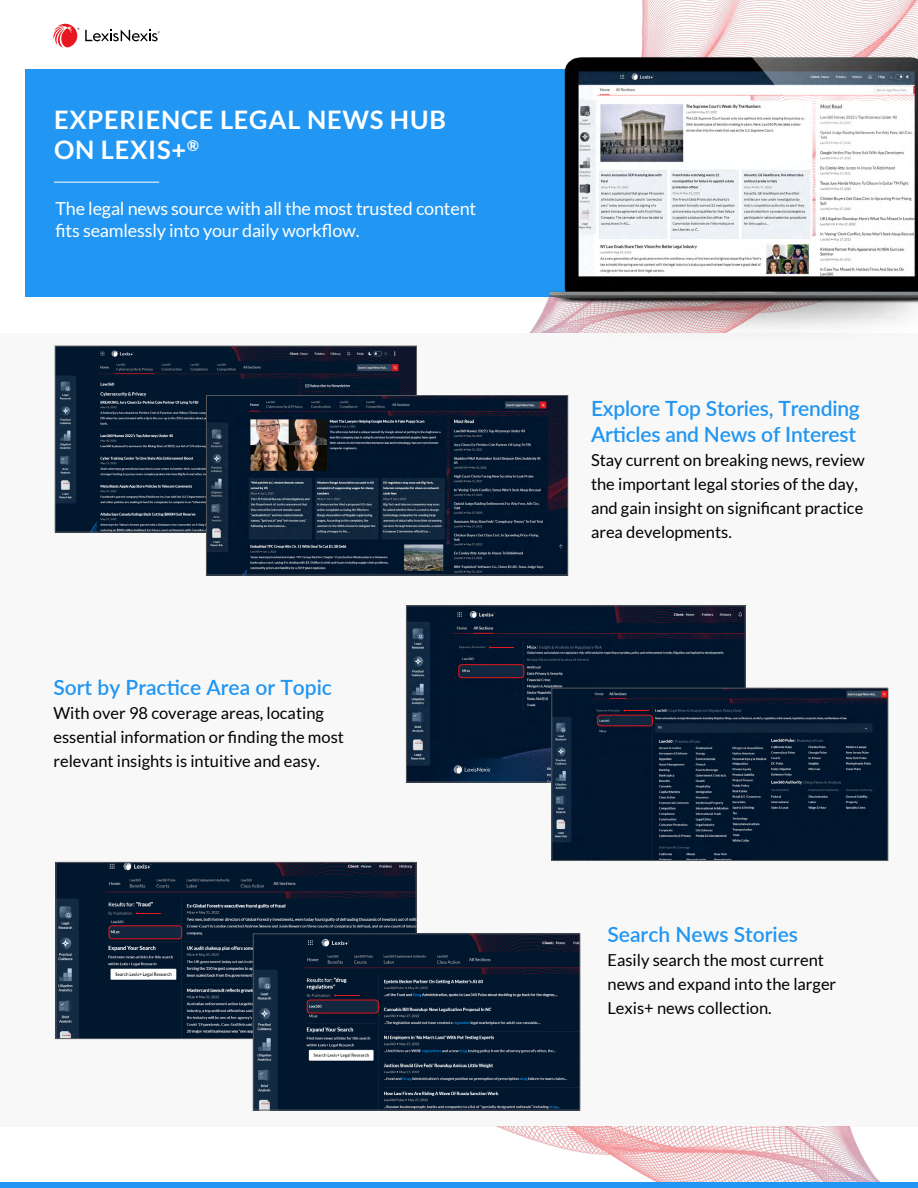
<style>
.page{position:relative;width:918px;height:1188px;background:#fff}
.page>*{position:absolute;margin:0;border:0;box-sizing:border-box;transform-origin:0 0}
.t1{font:700 25.5px/30.6px "Lato";letter-spacing:.03em;color:#fff}
.t2{font:600 21px/25.2px "Lato";letter-spacing:-.01em;color:#2196f3}
.t3{font:18px/22.5px "Lato";letter-spacing:-.01em;color:#fff}
.t4{font:16.5px/24px "Lato";color:#000}
</style>
<div class="page">
<img style="left:494px;top:1126px;width:387px;height:56px">
<div style="left:0;top:333px;width:918px;height:793px;background:#f8f8f8"></div>
<div style="left:26px;top:69px;width:892px;height:227px;background:#2196f3"></div>
<div style="left:0;top:1182px;width:918px;height:6px;background:#2196f3"></div>
<hr style="left:54px;top:182px;width:105px;height:1px;background:#fff">
<img style="left:57px;top:348px;width:358px;height:182px">
<div style="left:55px;top:346px;width:362px;height:186px;border:1px solid #59595c"></div>
<img style="left:208px;top:397px;width:358px;height:176px">
<div style="left:206px;top:395px;width:362px;height:180px;border:1px solid #59595c"></div>
<img style="left:642px;top:0;width:276px;height:42px">
<img style="left:273px;top:296px;width:255px;height:1px">
<img style="left:528px;top:42px;width:390px;height:291px">
<svg style="left:85px;top:30px;width:75px;height:11px"></svg>
<svg style="left:53px;top:23px;width:26px;height:25px"></svg>
<img style="left:58px;top:864px;width:357px;height:173px">
<div style="left:56px;top:862px;width:361px;height:177px;border:1px solid #59595c"></div>
<img style="left:255px;top:935px;width:323px;height:173px">
<div style="left:253px;top:933px;width:327px;height:177px;border:1px solid #59595c"></div>
<div style="left:109px;top:925px;width:73px;height:14px;border:1px solid #e8171f;border-radius:3px"></div>
<svg style="left:136px;top:912px;width:25px;height:2px"></svg>
<div style="left:307px;top:1000px;width:72px;height:13px;border:1px solid #e8171f;border-radius:3px"></div>
<svg style="left:334px;top:994px;width:25px;height:2px"></svg>
<img style="left:408px;top:607px;width:336px;height:173px">
<div style="left:406px;top:605px;width:340px;height:177px;border:1px solid #59595c"></div>
<div style="left:458px;top:664px;width:66px;height:14px;border:1px solid #e8171f;border-radius:3px"></div>
<img style="left:553px;top:690px;width:333px;height:169px">
<div style="left:551px;top:688px;width:337px;height:173px;border:1px solid #59595c"></div>
<div style="left:597px;top:715px;width:56px;height:11px;border:1px solid #e8171f;border-radius:3px"></div>
<svg style="left:623px;top:709px;width:26px;height:3px"></svg>
<svg style="left:489px;top:646px;width:25px;height:2px"></svg>
<h1 class="t1" style="left:54px;top:104px;width:393px">EXPERIENCE LEGAL NEWS HUB<br>ON LEXIS+<sup>®</sup></h1>
<p class="t3" style="left:56px;top:197px;width:422px">The legal news source with all the most trusted content fits seamlessly into your daily workflow.</p>
<p class="t2" style="left:53px;top:674px;width:280px">Sort by Practice Area or Topic</p>
<p class="t4" style="left:53px;top:701px;width:292px">With over 98 coverage areas, locating essential information or finding the most relevant insights is intuitive and easy.</p>
<p class="t2" style="left:591px;top:395px;width:270px">Explore Top Stories, Trending<br>Articles and News of Interest</p>
<p class="t4" style="left:591px;top:448px;width:275px">Stay current on breaking news, review the important legal stories of the day, and gain insight on significant practice area developments.</p>
<p class="t2" style="left:608px;top:921px;width:192px">Search News Stories</p>
<p class="t4" style="left:608px;top:948px;width:230px">Easily search the most current news and expand into the larger<br>Lexis+ news collection.</p>
</div>
